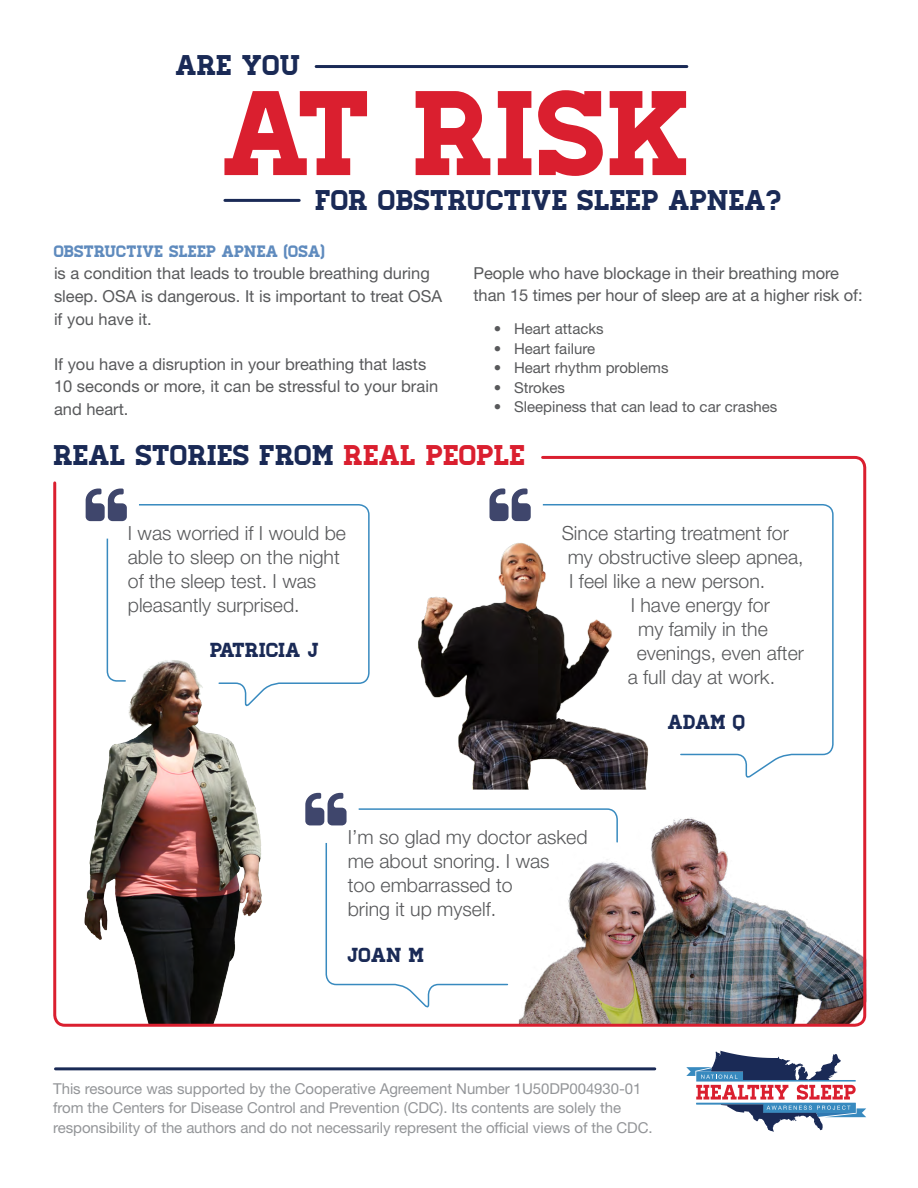
<style>
.page{position:relative;width:918px;height:1188px;background:#fff}
.page>*{position:absolute;margin:0;border:0;box-sizing:border-box;transform-origin:0 0}
.t1{font:120px "Homestead";color:#da1f2f}
.t2{font:28.5px "Homestead";color:#1a2a56}
.t3{font:20.25px "Homestead";color:#1a2a56}
.t4{font:300 19.5px/24px "Helvetica Neue LT Std";color:#58595b}
.t5{font:16.5px/22.5px "Helvetica Neue LT Std";color:#58595b}
.t6{font:16.5px "Homestead";color:#5f8bbe}
.t7{font:15px/19.5px "Helvetica Neue LT Std";letter-spacing:-.005em;color:#939598}
.t8{font:15px "Helvetica Neue LT Std";color:#58595b}
.s1{color:#da1f2f}
</style>
<div class="page">
<svg style="left:686px;top:1051px;width:180px;height:81px"></svg>
<hr style="left:56px;top:1067px;width:599px;height:3px;background:#1a2a56">
<img style="left:53px;top:455px;width:814px;height:572px">
<hr style="left:316px;top:65px;width:371px;height:3px;background:#1a2a56">
<hr style="left:225px;top:199px;width:74px;height:3px;background:#1a2a56">
<h2 class="t2" style="left:176px;top:49px;width:127px">ARE YOU</h2>
<h1 class="t1" style="left:224px;top:63px;width:471px">AT RISK</h1>
<h2 class="t2" style="left:316px;top:183px;width:468px">FOR OBSTRUCTIVE SLEEP APNEA?</h2>
<p class="t6" style="left:54px;top:242px;width:273px">OBSTRUCTIVE SLEEP APNEA (OSA)</p>
<p class="t5" style="left:54px;top:262px;width:390px">is a condition that leads to trouble breathing during sleep. OSA is dangerous. It is important to treat OSA if you have it.</p>
<p class="t5" style="left:54px;top:352px;width:386px">If you have a disruption in your breathing that lasts<br>10 seconds or more, it can be stressful to your brain and heart.</p>
<p class="t5" style="left:474px;top:262px;width:391px">People who have blockage in their breathing more than 15 times per hour of sleep are at a higher risk of:</p>
<p class="t8" style="left:494px;top:320px;width:111px">• Heart attacks</p>
<p class="t8" style="left:494px;top:340px;width:103px">• Heart failure</p>
<p class="t8" style="left:494px;top:359px;width:176px">• Heart rhythm problems</p>
<p class="t8" style="left:494px;top:379px;width:73px">• Strokes</p>
<p class="t8" style="left:494px;top:398px;width:285px">• Sleepiness that can lead to car crashes</p>
<h2 class="t2" style="left:54px;top:438px;width:474px">REAL STORIES FROM <span class="s1">REAL PEOPLE</span></h2>
<p class="t4" style="left:128px;top:521px;width:220px">I was worried if I would be able to sleep on the night of the sleep test. I was pleasantly surprised.</p>
<p class="t3" style="left:210px;top:638px;width:110px">PATRICIA J</p>
<p class="t4" style="left:562px;top:521px;width:229px">Since starting treatment for</p>
<p class="t4" style="left:568px;top:545px;width:237px">my obstructive sleep apnea,</p>
<p class="t4" style="left:569px;top:569px;width:198px">I feel like a new person.</p>
<p class="t4" style="left:631px;top:593px;width:141px">I have energy for</p>
<p class="t4" style="left:638px;top:617px;width:131px">my family in the</p>
<p class="t4" style="left:637px;top:641px;width:169px">evenings, even after</p>
<p class="t4" style="left:628px;top:665px;width:149px">a full day at work.</p>
<p class="t3" style="left:668px;top:710px;width:79px">ADAM Q</p>
<p class="t4" style="left:348px;top:825px;width:241px">I’m so glad my doctor asked me about snoring. I was<br>too embarrassed to<br>bring it up myself.</p>
<p class="t3" style="left:348px;top:943px;width:78px">JOAN M</p>
<p class="t7" style="left:53px;top:1079px;width:601px">This resource was supported by the Cooperative Agreement Number 1U50DP004930-01 from the Centers for Disease Control and Prevention (CDC). Its contents are solely the responsibility of the authors and do not necessarily represent the official views of the CDC.</p>
</div>
